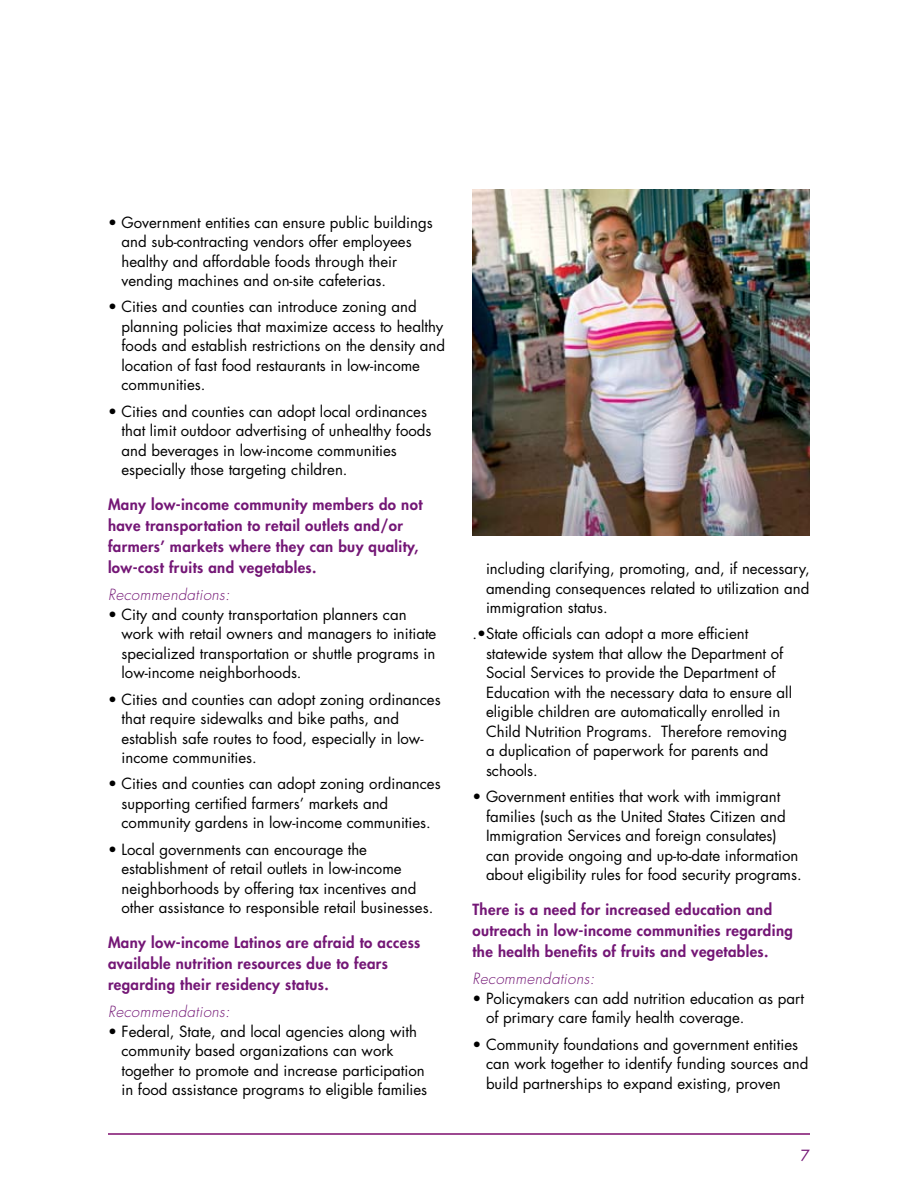
<style>
.page{position:relative;width:918px;height:1188px;background:#fff}
.page>*{position:absolute;margin:0;border:0;box-sizing:border-box;transform-origin:0 0}
.t1{font:15px/19.5px "Futura";color:#000}
.t2{font:800 15px/21px "Futura";letter-spacing:.025em;color:#741776}
.t3{font:italic 300 15px "Futura";letter-spacing:.025em;color:#741776}
</style>
<div class="page">
<hr style="left:108px;top:1133px;width:702px;height:2px;background:#7e0c6e">
<img style="left:472px;top:189px;width:338px;height:347px">
<p class="t1" style="left:122px;top:212px;width:313px;text-indent:-14px">• Government entities can ensure public buildings and sub-contracting vendors offer employees healthy and affordable foods through their vending machines and on-site cafeterias.</p>
<p class="t1" style="left:122px;top:297px;width:325px;text-indent:-14px">• Cities and counties can introduce zoning and planning policies that maximize access to healthy foods and establish restrictions on the density and location of fast food restaurants in low-income communities.</p>
<p class="t1" style="left:122px;top:401px;width:312px;text-indent:-14px">• Cities and counties can adopt local ordinances that limit outdoor advertising of unhealthy foods and beverages in low-income communities especially those targeting children.</p>
<p class="t2" style="left:108px;top:493px;width:316px">Many low-income community members do not have transportation to retail outlets and/or farmers’ markets where they can buy quality, low-cost fruits and vegetables.</p>
<p class="t3" style="left:108px;top:585px;width:123px">Recommendations:</p>
<p class="t1" style="left:122px;top:605px;width:316px;text-indent:-14px">• City and county transportation planners can work with retail owners and managers to initiate specialized transportation or shuttle programs in low-income neighborhoods.</p>
<p class="t1" style="left:122px;top:689px;width:321px;text-indent:-14px">• Cities and counties can adopt zoning ordinances that require sidewalks and bike paths, and establish safe routes to food, especially in low&shy;income communities.</p>
<p class="t1" style="left:122px;top:774px;width:321px;text-indent:-14px">• Cities and counties can adopt zoning ordinances supporting certified farmers’ markets and community gardens in low-income communities.</p>
<p class="t1" style="left:122px;top:839px;width:313px;text-indent:-14px">• Local governments can encourage the establishment of retail outlets in low-income neighborhoods by offering tax incentives and other assistance to responsible retail businesses.</p>
<p class="t2" style="left:108px;top:931px;width:314px">Many low-income Latinos are afraid to access available nutrition resources due to fears regarding their residency status.</p>
<p class="t3" style="left:108px;top:1002px;width:123px">Recommendations:</p>
<p class="t1" style="left:122px;top:1022px;width:307px;text-indent:-14px">• Federal, State, and local agencies along with community based organizations can work together to promote and increase participation in food assistance programs to eligible families</p>
<p class="t1" style="left:486px;top:559px;width:325px;text-align:justify">including clarifying, promoting, and, if necessary, amending consequences related to utilization and immigration status.</p>
<p class="t1" style="left:486px;top:624px;width:308px;text-indent:-14px">.•State officials can adopt a more efficient statewide system that allow the Department of Social Services to provide the Department of Education with the necessary data to ensure all eligible children are automatically enrolled in Child Nutrition Programs. Therefore removing a duplication of paperwork for parents and schools.</p>
<p class="t1" style="left:486px;top:787px;width:317px;text-indent:-14px">• Government entities that work with immigrant families (such as the United States Citizen and Immigration Services and foreign consulates) can provide ongoing and up-to-date information about eligibility rules for food security programs.</p>
<p class="t2" style="left:472px;top:898px;width:322px">There is a need for increased education and outreach in low-income communities regarding the health benefits of fruits and vegetables.</p>
<p class="t3" style="left:472px;top:969px;width:123px">Recommendations:</p>
<p class="t1" style="left:486px;top:989px;width:320px;text-indent:-14px">• Policymakers can add nutrition education as part of primary care family health coverage.</p>
<p class="t1" style="left:486px;top:1034px;width:324px;text-indent:-14px">• Community foundations and government entities can work together to identify funding sources and build partnerships to expand existing, proven</p>
</div>
